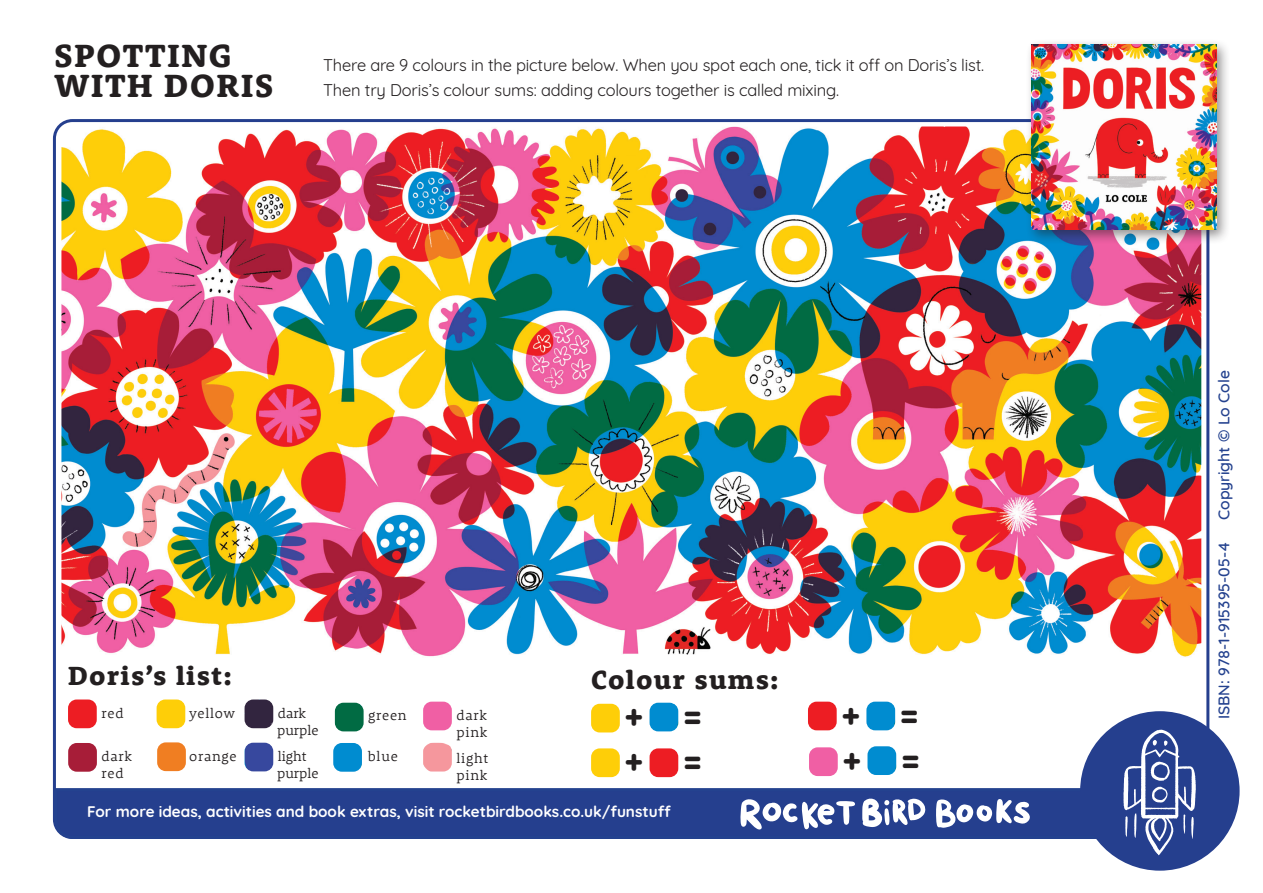
<style>
.page{position:relative;width:1263px;height:893px;background:#fff}
.page>*{position:absolute;margin:0;border:0;box-sizing:border-box;transform-origin:0 0}
.t1{font:800 36px/44.7px "Rooney";color:#231f20}
.t2{font:800 33px/30px "Rooney";letter-spacing:.05em;color:#231f20}
.t3{font:800 27px "Rooney";letter-spacing:.05em;color:#231f20}
.t4{font:16.5px/25.5px "Quicksand";letter-spacing:-.01em;color:#231f20}
.t5{font:500 15.75px "Quicksand";color:#24428f}
.t6{font:700 15.3px "Quicksand";color:#fff}
.t7{font:300 14.25px/17px "Rooney";letter-spacing:.05em;color:#231f20}
.t8{font:300 14.25px/17.1px "Rooney";color:#231f20}
</style>
<div class="page">
<div style="left:52px;top:787px;width:1172px;height:53px;background:#253f8e"></div>
<div style="left:1080px;top:711px;width:159px;height:160px;background:#253f8e;border-radius:50%"></div>
<svg style="left:1123px;top:730px;width:73px;height:125px"></svg>
<svg style="left:936px;top:799px;width:94px;height:29px"></svg>
<svg style="left:740px;top:799px;width:115px;height:31px"></svg>
<svg style="left:862px;top:798px;width:63px;height:29px"></svg>
<img style="left:61px;top:126px;width:1140px;height:531px">
<img style="left:423px;top:702px;width:29px;height:28px">
<img style="left:68px;top:699px;width:29px;height:29px">
<img style="left:68px;top:743px;width:29px;height:29px">
<img style="left:423px;top:743px;width:29px;height:28px">
<img style="left:333px;top:743px;width:29px;height:29px">
<img style="left:157px;top:699px;width:28px;height:29px">
<img style="left:157px;top:742px;width:29px;height:29px">
<img style="left:245px;top:699px;width:28px;height:29px">
<img style="left:245px;top:743px;width:28px;height:28px">
<div style="left:1025px;top:38px;width:206px;height:207px;background:#231f20;opacity:.5"></div>
<img style="left:1031px;top:45px;width:185px;height:185px">
<img style="left:335px;top:703px;width:29px;height:28px">
<img style="left:591px;top:704px;width:29px;height:28px">
<img style="left:649px;top:703px;width:29px;height:28px">
<img style="left:591px;top:748px;width:29px;height:29px">
<img style="left:649px;top:748px;width:29px;height:29px">
<img style="left:866px;top:702px;width:29px;height:28px">
<img style="left:808px;top:702px;width:29px;height:28px">
<img style="left:867px;top:746px;width:29px;height:29px">
<img style="left:809px;top:747px;width:29px;height:29px">
<h2 class="t2" style="left:54px;top:39px;width:221px">SPOTTING<br>WITH DORIS</h2>
<p class="t4" style="left:323px;top:50px;width:663px">There are 9 colours in the picture below. When you spot each one, tick it off on Doris’s list.<br>Then try Doris’s colour sums: adding colours together is called mixing.</p>
<h3 class="t3" style="left:68px;top:658px;width:165px">Doris’s list:</h3>
<h3 class="t3" style="left:591px;top:662px;width:189px">Colour sums:</h3>
<p class="t7" style="left:102px;top:704px;width:23px">red</p>
<p class="t7" style="left:102px;top:747px;width:32px">dark red</p>
<p class="t7" style="left:189px;top:704px;width:47px">yellow</p>
<p class="t7" style="left:189px;top:747px;width:49px">orange</p>
<p class="t8" style="left:277px;top:704px;width:43px">dark purple</p>
<p class="t8" style="left:277px;top:747px;width:43px">light purple</p>
<p class="t7" style="left:368px;top:747px;width:32px">blue</p>
<p class="t7" style="left:368px;top:706px;width:40px">green</p>
<h1 class="t1" style="left:625px;top:692px;width:79px">+ = + =</h1>
<h1 class="t1" style="left:841px;top:691px;width:80px">+ = + =</h1>
<p class="t7" style="left:457px;top:706px;width:32px">dark pink</p>
<p class="t7" style="left:457px;top:749px;width:33px">light pink</p>
<p class="t6" style="left:87px;top:799px;width:585px">For more ideas, activities and book extras, visit rocketbirdbooks.co.uk/funstuff</p>
<p class="t5" style="left:1211px;top:520px;width:151px;rotate:-90deg">Copyright © Lo Cole</p>
<p class="t5" style="left:1211px;top:719px;width:179px;rotate:-90deg">ISBN: 978-1-915395-05-4</p>
</div>
